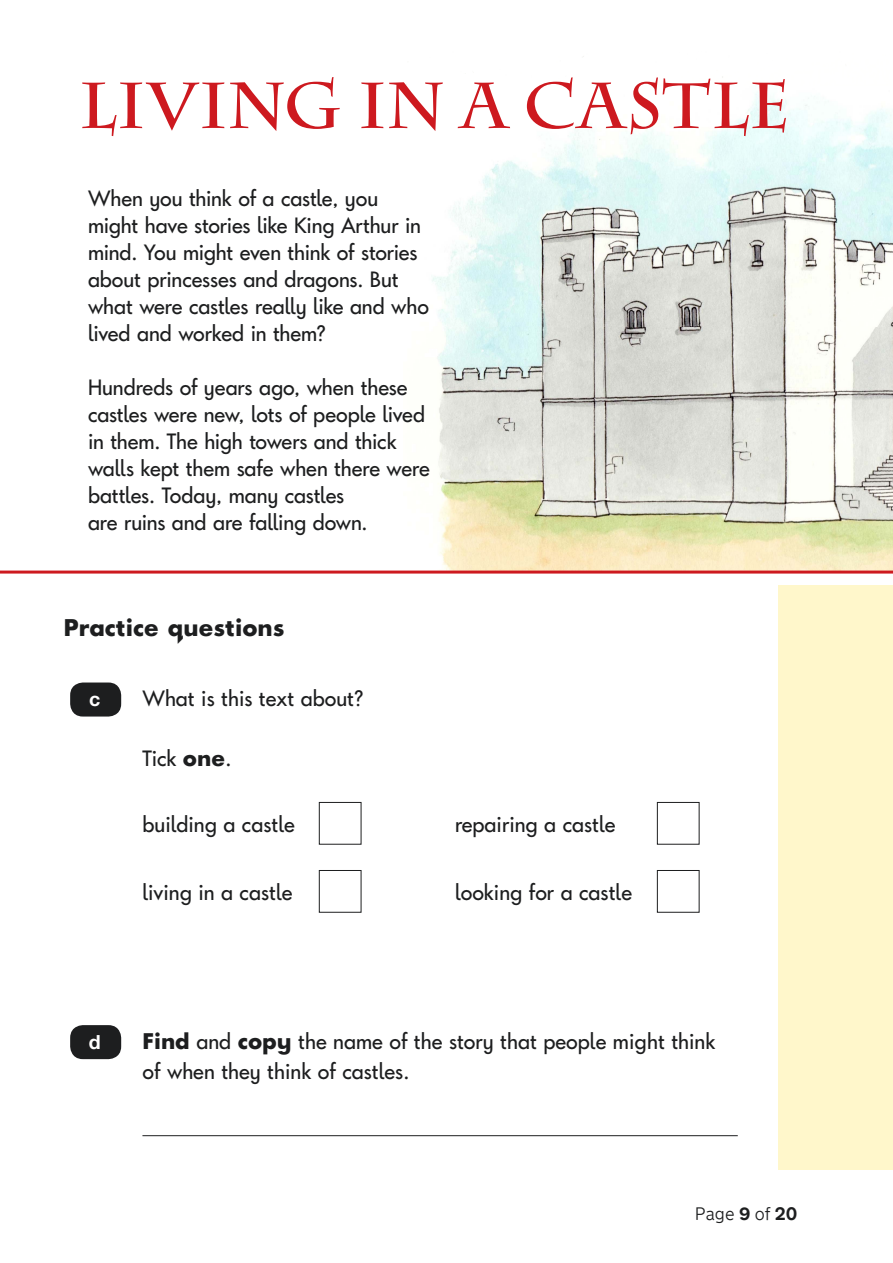
<style>
.page{position:relative;width:893px;height:1263px;background:#fff}
.page>*{position:absolute;margin:0;border:0;box-sizing:border-box;transform-origin:0 0}
.t1{font:700 64.5px "Charlemagne Std";color:#cd191f}
.t2{font:24px "Keystageone Bold 12";color:#1d1e1f}
.t3{font:22.5px/27px "Keystageone Regular 25";letter-spacing:-.005em;color:#1d1e1f}
.t4{font:22.5px "Keystageone Regular 10";color:#1d1e1f}
.t5{font:22.5px/30px "Keystageone Regular 11";color:#1d1e1f}
.t6{font:700 19.5px "Helvetica Neue LT Std";color:#fff}
.t7{font:300 18px "New Transport";color:#1d1e1f}
.s1{font-family:"Keystageone Bold 2"}
.s2{font-family:"Keystageone Bold 3"}
.s3{font-weight:700}
</style>
<div class="page">
<div style="left:778px;top:85px;width:114px;height:1084px;background:#fff7cb"></div>
<div style="left:0;top:85px;width:892px;height:500px;background:#fff"></div>
<img style="left:406px;top:56px;width:486px;height:514px">
<hr style="left:0;top:570px;width:892px;height:3px;background:#cd191f">
<div style="left:319px;top:802px;width:42px;height:42px;border:1px solid #1d1e1f"></div>
<div style="left:657px;top:802px;width:42px;height:42px;border:1px solid #1d1e1f"></div>
<div style="left:319px;top:870px;width:42px;height:43px;border:1px solid #1d1e1f"></div>
<div style="left:657px;top:870px;width:42px;height:43px;border:1px solid #1d1e1f"></div>
<div style="left:70px;top:682px;width:51px;height:34px;background:#1d1e1f;border-radius:13px"></div>
<hr style="left:142px;top:1135px;width:596px;height:1px;background:#1d1e1f">
<div style="left:70px;top:1025px;width:51px;height:34px;background:#1d1e1f;border-radius:13px"></div>
<h1 class="t1" style="left:79px;top:68px;width:713px">Living in a Castle</h1>
<p class="t3" style="left:88px;top:186px;width:342px">When you think of a castle, you might have stories like King Arthur in mind. You might even think of stories about princesses and dragons. But what were castles really like and who lived and worked in them?</p>
<p class="t3" style="left:88px;top:375px;width:343px">Hundreds of years ago, when these castles were new, lots of people lived in them. The high towers and thick walls kept them safe when there were battles. Today, many castles<br>are ruins and are falling down.</p>
<p class="t2" style="left:64px;top:617px;width:222px">Practice questions</p>
<p class="t6" style="left:89px;top:687px;width:13px">c</p>
<p class="t4" style="left:142px;top:688px;width:223px">What is this text about?</p>
<p class="t4" style="left:142px;top:748px;width:91px">Tick <span class="s1">one</span>.</p>
<p class="t4" style="left:142px;top:814px;width:154px">building a castle</p>
<p class="t4" style="left:455px;top:814px;width:162px">repairing a castle</p>
<p class="t4" style="left:142px;top:882px;width:152px">living in a castle</p>
<p class="t4" style="left:455px;top:882px;width:179px">looking for a castle</p>
<p class="t6" style="left:89px;top:1030px;width:13px">d</p>
<p class="t5" style="left:142px;top:1027px;width:574px"><span class="s2">Find</span> and <span class="s2">copy</span> the name of the story that people might think of when they think of castles.</p>
<p class="t7" style="left:695px;top:1203px;width:104px">Page <span class="s3">9</span> of <span class="s3">20</span></p>
</div>
